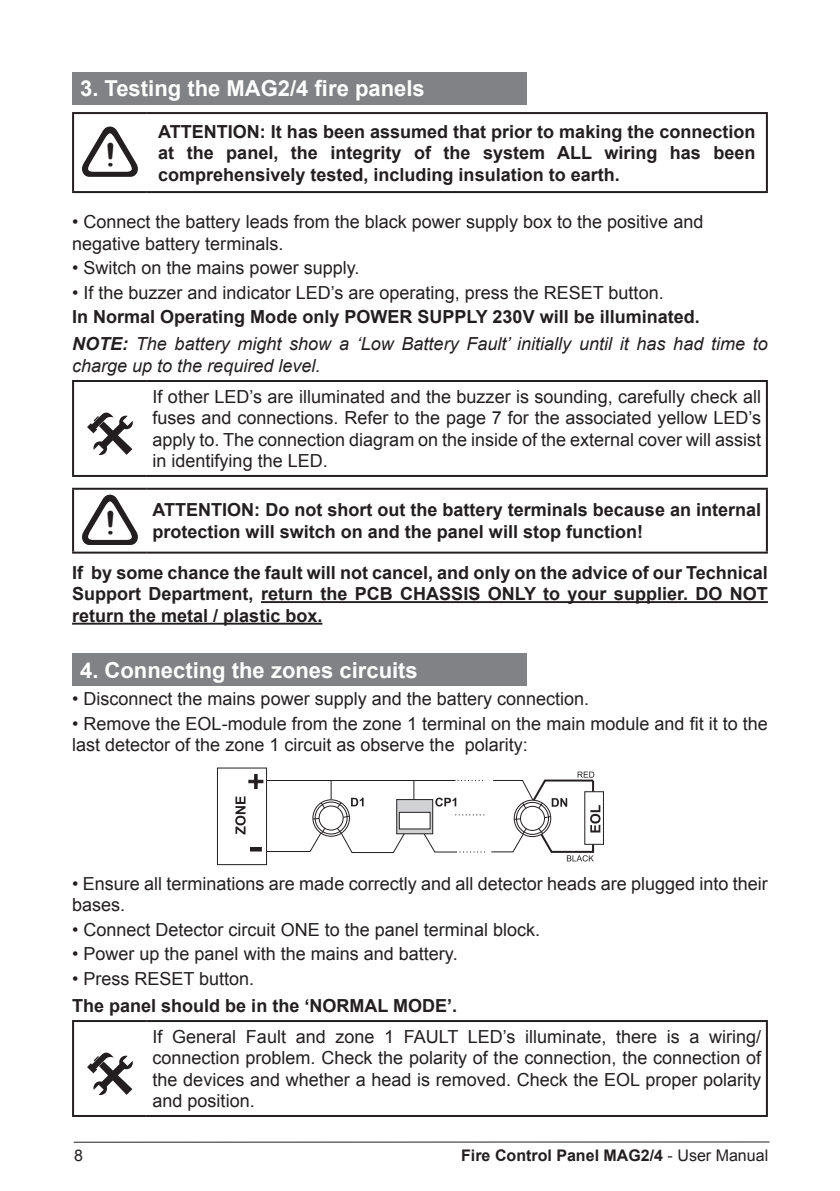
<style>
.page{position:relative;width:840px;height:1191px;background:#fff}
.page>*{position:absolute;margin:0;border:0;box-sizing:border-box;transform-origin:0 0}
.t1{font:700 36px "Courier New";color:#231f20}
.t2{font:700 22px "Arial";color:#fff}
.t3{font:18px/21.6px "Arial";color:#231f20}
.t4{font:700 18px/21.6px "Arial";color:#231f20;text-align:justify}
.t5{font:italic 18px/27.2px "Arial";color:#231f20}
.t6{font:700 16px "Arial";color:#231f20}
.t7{font:16px "Arial";color:#231f20}
.s1{font-weight:700;font-style:normal}
.s2{font-weight:700}
.s3{font-weight:400}
</style>
<div class="page">
<hr style="left:74px;top:1141px;width:695px;height:1px;background:#231f20">
<hr style="left:261px;top:601px;width:506px;height:2px;background:#231f20">
<hr style="left:72px;top:623px;width:250px;height:1px;background:#231f20">
<div style="left:72px;top:72px;width:454px;height:32px;background:#808285"></div>
<hr style="left:72px;top:112px;width:75px;height:2px;background:#231f20">
<hr style="left:72px;top:114px;width:2px;height:77px;background:#231f20">
<hr style="left:147px;top:112px;width:620px;height:2px;background:#231f20">
<hr style="left:765px;top:114px;width:2px;height:77px;background:#231f20">
<hr style="left:72px;top:191px;width:75px;height:2px;background:#231f20">
<hr style="left:147px;top:191px;width:620px;height:2px;background:#231f20">
<svg style="left:82px;top:127px;width:56px;height:50px"></svg>
<hr style="left:72px;top:380px;width:75px;height:2px;background:#231f20">
<hr style="left:72px;top:382px;width:2px;height:93px;background:#231f20">
<hr style="left:147px;top:380px;width:620px;height:2px;background:#231f20">
<hr style="left:765px;top:382px;width:2px;height:93px;background:#231f20">
<hr style="left:72px;top:475px;width:75px;height:2px;background:#231f20">
<hr style="left:147px;top:475px;width:620px;height:2px;background:#231f20">
<hr style="left:72px;top:488px;width:75px;height:2px;background:#231f20">
<hr style="left:72px;top:490px;width:2px;height:61px;background:#231f20">
<hr style="left:147px;top:488px;width:620px;height:2px;background:#231f20">
<hr style="left:765px;top:490px;width:2px;height:61px;background:#231f20">
<hr style="left:72px;top:551px;width:75px;height:2px;background:#231f20">
<hr style="left:147px;top:551px;width:620px;height:2px;background:#231f20">
<svg style="left:82px;top:495px;width:56px;height:50px"></svg>
<div style="left:72px;top:654px;width:454px;height:32px;background:#808285"></div>
<div style="left:217px;top:768px;width:49px;height:96px;border:1px solid #231f20"></div>
<svg style="left:235px;top:771px;width:368px;height:90px"></svg>
<hr style="left:72px;top:1020px;width:75px;height:2px;background:#231f20">
<hr style="left:72px;top:1022px;width:2px;height:93px;background:#231f20">
<hr style="left:147px;top:1020px;width:620px;height:2px;background:#231f20">
<hr style="left:765px;top:1022px;width:2px;height:93px;background:#231f20">
<hr style="left:72px;top:1115px;width:75px;height:2px;background:#231f20">
<hr style="left:147px;top:1115px;width:620px;height:2px;background:#231f20">
<p class="t2" style="left:80px;top:74px;width:346px">3. Testing the MAG2/4 fire panels</p>
<p class="t4" style="left:158px;top:121px;width:598px">ATTENTION: It has been assumed that prior to making the connection at the panel, the integrity of the system ALL wiring has been comprehensively tested, including insulation to earth.</p>
<p class="t3" style="left:72px;top:211px;width:632px">• Connect the battery leads from the black power supply box to the positive and negative battery terminals.</p>
<p class="t3" style="left:72px;top:257px;width:289px">• Switch on the mains power supply.</p>
<p class="t3" style="left:72px;top:282px;width:592px">• If the buzzer and indicator LED’s are operating, press the RESET button.</p>
<p class="t5" style="left:72px;top:303px;width:697px"><span class="s1">In Normal Operating Mode only POWER SUPPLY 230V will be illuminated.<br></span><span class="s2">NOTE:</span> The battery might show a ‘Low Battery Fault’ initially until it has had time to</p>
<p class="t5" style="left:72px;top:352px;width:250px">charge up to the required level.</p>
<p class="t3" style="left:152px;top:386px;width:610px;text-align:justify">If other LED’s are illuminated and the buzzer is sounding, carefully check all fuses and connections. Refer to the page 7 for the associated yellow LED’s apply to. The connection diagram on the inside of the external cover will assist in identifying the LED.</p>
<h1 class="t1" style="left:100px;top:498px;width:23px">!</h1>
<p class="t4" style="left:152px;top:500px;width:610px">ATTENTION: Do not short out the battery terminals because an internal protection will switch on and the panel will stop function!</p>
<p class="t4" style="left:72px;top:562px;width:697px">If by some chance the fault will not cancel, and only on the advice of our Technical Support Department, return the PCB CHASSIS ONLY to your supplier. DO NOT return the metal / plastic box.</p>
<p class="t2" style="left:80px;top:655px;width:339px">4. Connecting the zones circuits</p>
<p class="t3" style="left:72px;top:688px;width:518px">• Disconnect the mains power supply and the battery connection.</p>
<p class="t3" style="left:72px;top:712px;width:697px">• Remove the EOL-module from the zone 1 terminal on the main module and fit it to the last detector of the zone 1 circuit as observe the polarity:</p>
<h1 class="t1" style="left:100px;top:130px;width:23px">!</h1>
<p class="t3" style="left:72px;top:873px;width:697px">• Ensure all terminations are made correctly and all detector heads are plugged into their bases.</p>
<p class="t3" style="left:72px;top:919px;width:222px">• Connect Detector circuit one</p>
<p class="t3" style="left:324px;top:919px;width:217px">to the panel terminal block.</p>
<p class="t3" style="left:72px;top:943px;width:387px">• Power up the panel with the mains and battery.</p>
<p class="t3" style="left:72px;top:967px;width:184px">• Press RESET button.</p>
<p class="t4" style="left:72px;top:995px;width:386px">The panel should be in the ‘NORMAL MODE’.</p>
<p class="t3" style="left:152px;top:1025px;width:610px;text-align:justify">If General Fault and zone 1 FAULT LED’s illuminate, there is a wiring/ connection problem. Check the polarity of the connection, the connection of the devices and whether a head is removed. Check the EOL proper polarity and position.</p>
<p class="t7" style="left:74px;top:1144px;width:10px">8</p>
<p class="t6" style="left:461px;top:1144px;width:308px">Fire Control Panel MAG2/4 <span class="s3">- User Manual</span></p>
</div>
